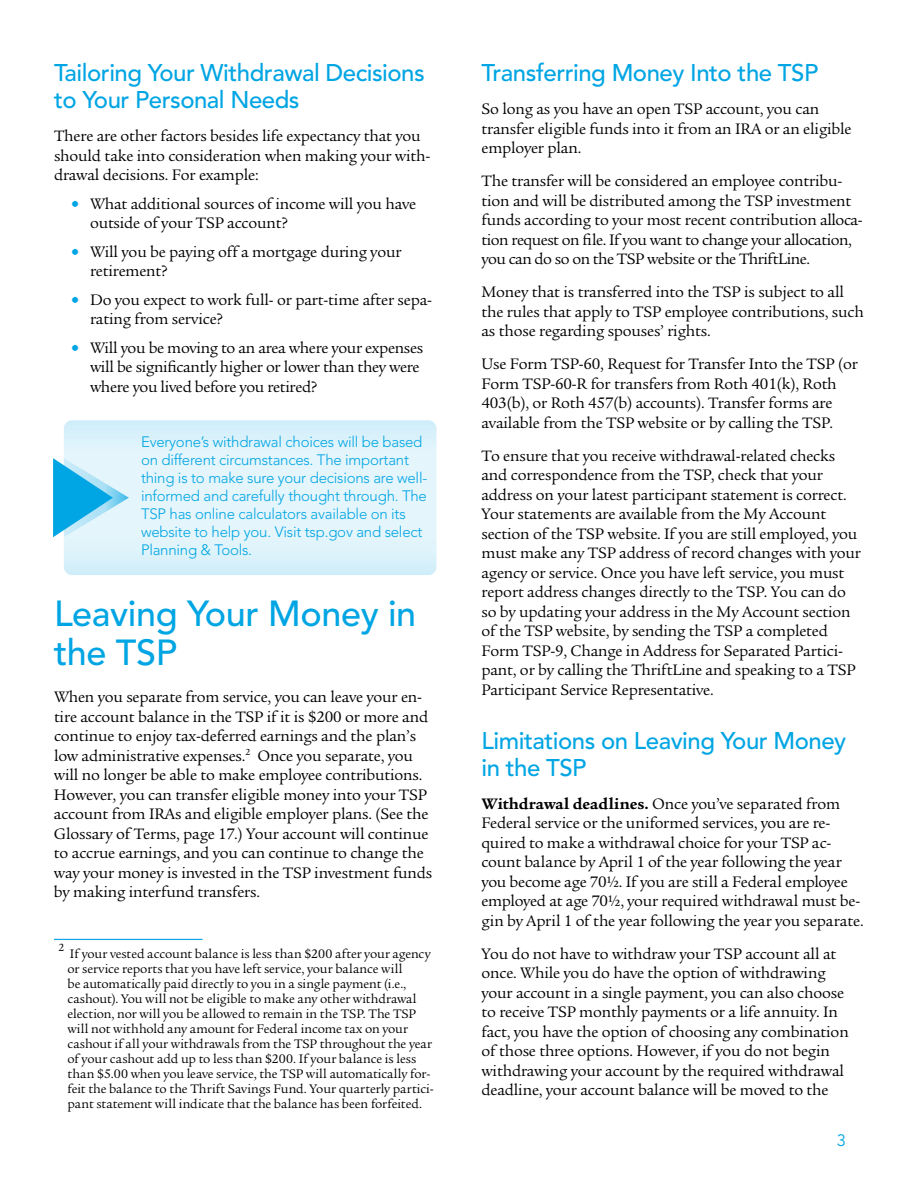
<style>
.page{position:relative;width:918px;height:1188px;background:#fff}
.page>*{position:absolute;margin:0;border:0;box-sizing:border-box;transform-origin:0 0}
.t1{font:500 36px/39px "Avenir LT Std";letter-spacing:-.01em;color:#00a5e3}
.t2{font:500 24px/27px "Avenir LT Std";letter-spacing:-.02em;color:#00a5e3}
.t3{font:16.5px/19.5px "Legacy Serif Std";letter-spacing:-.01em;color:#000}
.t4{font:16.5px "Avenir LT Std";color:#00a5e3}
.t5{font:300 15px/18px "Avenir LT Std";letter-spacing:-.015em;color:#00a5e3}
.t6{font:13.5px/15px "Legacy Serif Std";letter-spacing:-.005em;color:#000}
.t7{font:11.4px "Legacy Serif Std";color:#000}
.s1{font-weight:700;font-size:34.5px;color:#00a5e3}
.s2{font-weight:700}
</style>
<div class="page">
<svg style="left:64px;top:420px;width:372px;height:155px;background:#dff3fb"></svg>
<svg style="left:53px;top:458px;width:76px;height:79px;background:#81d2f1"></svg>
<hr style="left:54px;top:939px;width:148px;height:1px;background:#00a5e3">
<h2 class="t2" style="left:54px;top:60px;width:372px">Tailoring Your Withdrawal Decisions to Your Personal Needs</h2>
<p class="t3" style="left:54px;top:126px;width:378px">There are other factors besides life expectancy that you should take into consideration when making your with&shy;drawal decisions. For example:</p>
<p class="t3" style="left:90px;top:194px;width:328px;text-indent:-18px"><span class="s1">•</span> What additional sources of income will you have outside of your TSP account?</p>
<p class="t3" style="left:90px;top:242px;width:313px;text-indent:-18px"><span class="s1">•</span> Will you be paying off a mortgage during your retirement?</p>
<p class="t3" style="left:90px;top:290px;width:344px;text-indent:-18px"><span class="s1">•</span> Do you expect to work full- or part-time after sepa&shy;rating from service?</p>
<p class="t3" style="left:90px;top:338px;width:335px;text-indent:-18px"><span class="s1">•</span> Will you be moving to an area where your expenses will be significantly higher or lower than they were where you lived before you retired?</p>
<p class="t5" style="left:141px;top:433px;width:288px">Everyone’s withdrawal choices will be based on different circumstances. The important thing is to make sure your decisions are well&shy;informed and carefully thought through. The TSP has online calculators available on its website to help you. Visit tsp.gov and select Planning &amp; Tools.</p>
<h1 class="t1" style="left:54px;top:595px;width:364px">Leaving Your Money in the TSP</h1>
<p class="t3" style="left:54px;top:687px;width:380px">When you separate from service, you can leave your en&shy;tire account balance in the TSP if it is $200 or more and continue to enjoy tax-deferred earnings and the plan’s low administrative expenses. <sup>2</sup> Once you separate, you will no longer be able to make employee contributions.<br>However, you can transfer eligible money into your TSP account from IRAs and eligible employer plans. (See the Glossary of Terms, page 17.) Your account will continue to accrue earnings, and you can continue to change the way your money is invested in the TSP investment funds by making interfund transfers.</p>
<p class="t7" style="left:58px;top:941px;width:7px">2</p>
<p class="t6" style="left:68px;top:946px;width:368px">If your vested account balance is less than $200 after your agency or service reports that you have left service, your balance will<br>be automatically paid directly to you in a single payment (i.e., cashout). You will not be eligible to make any other withdrawal election, nor will you be allowed to remain in the TSP. The TSP will not withhold any amount for Federal income tax on your cashout if all your withdrawals from the TSP throughout the year of your cashout add up to less than $200. If your balance is less than $5.00 when you leave service, the TSP will automatically for&shy;feit the balance to the Thrift Savings Fund. Your quarterly partici&shy;pant statement will indicate that the balance has been forfeited.</p>
<h2 class="t2" style="left:482px;top:60px;width:338px">Transferring Money Into the TSP</h2>
<p class="t3" style="left:482px;top:99px;width:372px">So long as you have an open TSP account, you can transfer eligible funds into it from an IRA or an eligible employer plan.</p>
<p class="t3" style="left:482px;top:171px;width:383px">The transfer will be considered an employee contribu&shy;tion and will be distributed among the TSP investment funds according to your most recent contribution alloca&shy;tion request on file. If you want to change your allocation, you can do so on the TSP website or the ThriftLine.</p>
<p class="t3" style="left:482px;top:282px;width:384px">Money that is transferred into the TSP is subject to all the rules that apply to TSP employee contributions, such as those regarding spouses’ rights.</p>
<p class="t3" style="left:482px;top:354px;width:378px">Use Form TSP-60, Request for Transfer Into the TSP (or Form TSP-60-R for transfers from Roth 401(k), Roth 403(b), or Roth 457(b) accounts). Transfer forms are available from the TSP website or by calling the TSP.</p>
<p class="t3" style="left:482px;top:446px;width:381px">To ensure that you receive withdrawal-related checks and correspondence from the TSP, check that your address on your latest participant statement is correct.<br>Your statements are available from the My Account section of the TSP website. If you are still employed, you must make any TSP address of record changes with your agency or service. Once you have left service, you must report address changes directly to the TSP. You can do so by updating your address in the My Account section of the TSP website, by sending the TSP a completed Form TSP-9, Change in Address for Separated Partici&shy;pant, or by calling the ThriftLine and speaking to a TSP Participant Service Representative.</p>
<h2 class="t2" style="left:482px;top:727px;width:366px">Limitations on Leaving Your Money in the TSP</h2>
<p class="t3" style="left:482px;top:794px;width:382px"><span class="s2">Withdrawal deadlines.</span> Once you’ve separated from Federal service or the uniformed services, you are re&shy;quired to make a withdrawal choice for your TSP ac&shy;count balance by April 1 of the year following the year you become age 70½. If you are still a Federal employee employed at age 70½, your required withdrawal must be&shy;gin by April 1 of the year following the year you separate.</p>
<p class="t3" style="left:482px;top:944px;width:369px">You do not have to withdraw your TSP account all at once. While you do have the option of withdrawing your account in a single payment, you can also choose to receive TSP monthly payments or a life annuity. In fact, you have the option of choosing any combination of those three options. However, if you do not begin withdrawing your account by the required withdrawal deadline, your account balance will be moved to the</p>
<p class="t4" style="left:837px;top:1131px;width:11px">3</p>
</div>
